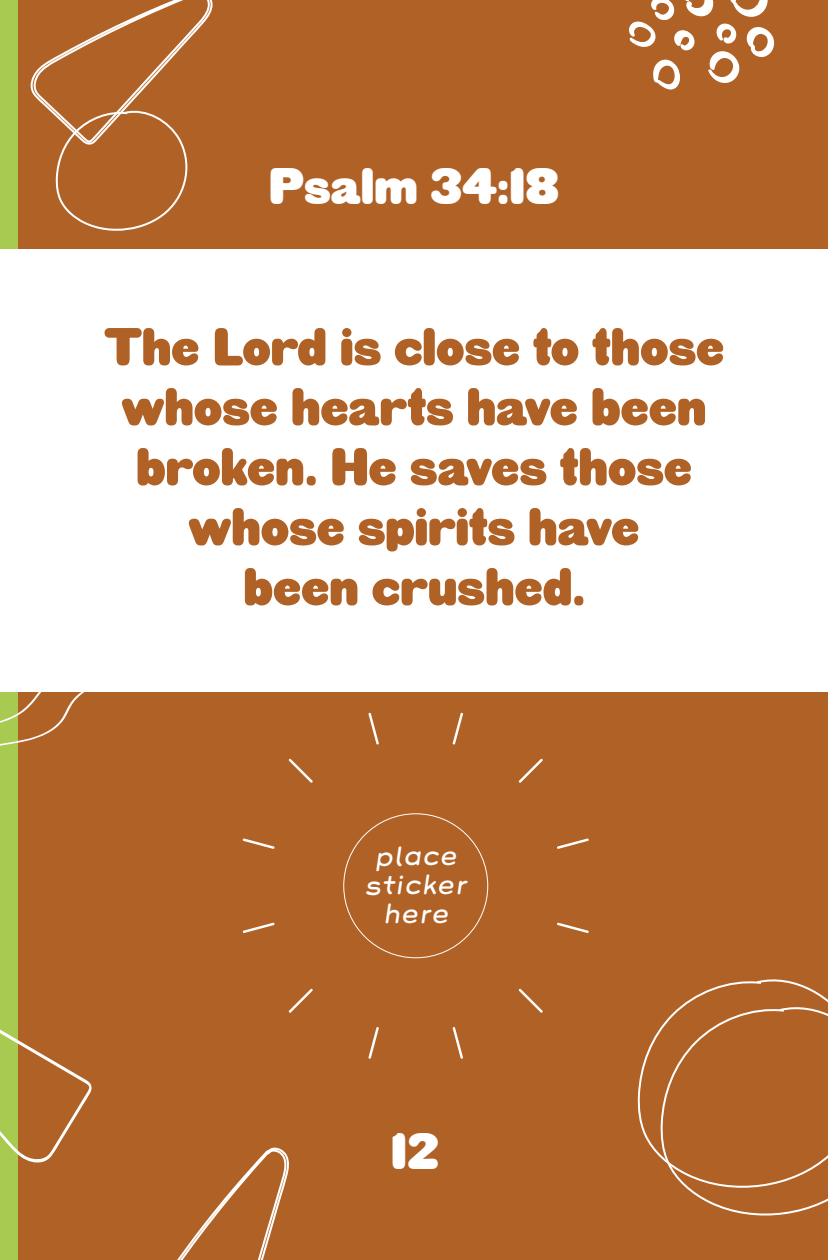
<style>
.page{position:relative;width:828px;height:1260px;background:#fff}
.page>*{position:absolute;margin:0;border:0;box-sizing:border-box;transform-origin:0 0}
.t1{font:52px/60px "HWT Gothic Round";color:#af6126;text-align:center}
.t2{font:50px "HWT Gothic Round";color:#fff}
.t3{font:italic 24px/28.8px "Grover";letter-spacing:-.01em;color:#fff;text-align:center}
</style>
<div class="page">
<div style="left:0;top:0;width:52px;height:1260px;background:#a9ca51"></div>
<div style="left:0;top:250px;width:39px;height:442px;background:#fff"></div>
<div style="left:18px;top:0;width:810px;height:1260px;background:#af6126"></div>
<svg style="left:288px;top:758px;width:25px;height:25px"></svg>
<svg style="left:242px;top:838px;width:33px;height:11px"></svg>
<svg style="left:242px;top:922px;width:33px;height:11px"></svg>
<svg style="left:288px;top:988px;width:25px;height:25px"></svg>
<svg style="left:368px;top:1027px;width:11px;height:32px"></svg>
<svg style="left:452px;top:1027px;width:11px;height:32px"></svg>
<svg style="left:518px;top:988px;width:25px;height:25px"></svg>
<svg style="left:557px;top:922px;width:32px;height:11px"></svg>
<svg style="left:557px;top:838px;width:32px;height:11px"></svg>
<svg style="left:518px;top:758px;width:25px;height:25px"></svg>
<svg style="left:452px;top:712px;width:11px;height:33px"></svg>
<svg style="left:368px;top:712px;width:11px;height:33px"></svg>
<div style="left:18px;top:250px;width:810px;height:442px;background:#fff"></div>
<svg style="left:702px;top:1199px;width:126px;height:17px"></svg>
<svg style="left:637px;top:979px;width:191px;height:220px"></svg>
<svg style="left:629px;top:0;width:146px;height:90px"></svg>
<svg style="left:30px;top:0;width:183px;height:231px"></svg>
<svg style="left:177px;top:1147px;width:112px;height:113px"></svg>
<svg style="left:0;top:692px;width:85px;height:54px"></svg>
<svg style="left:0;top:1029px;width:92px;height:134px"></svg>
<p class="t2" style="left:269px;top:159px;width:292px">Psalm 34:18</p>
<p class="t1" style="left:104px;top:318px;width:622px">The Lord is close to those whose hearts have been broken. He saves those whose spirits have<br>been crushed.</p>
<p class="t3" style="left:365px;top:842px;width:104px">place sticker here</p>
<p class="t2" style="left:391px;top:1123px;width:50px">12</p>
</div>
